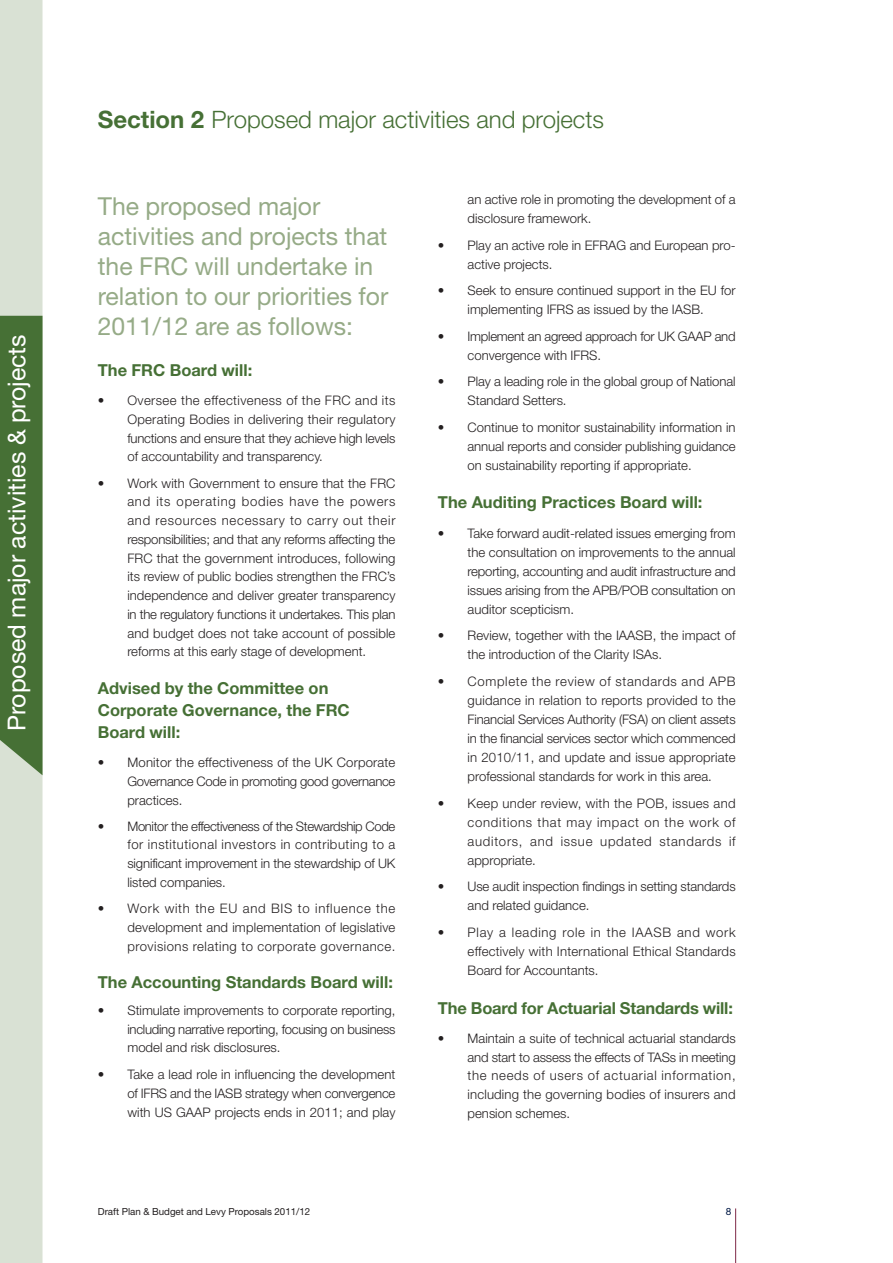
<style>
.page{position:relative;width:893px;height:1263px;background:#fff}
.page>*{position:absolute;margin:0;border:0;box-sizing:border-box;transform-origin:0 0}
.t1{font:24.75px/30px "Helvetica Neue";color:#96ab87}
.t2{font:24.75px "Helvetica Neue";color:#fff}
.t3{font:300 24px "Helvetica Neue";color:#467035}
.t4{font:700 16.5px/21.8px "Helvetica Neue";color:#467035}
.t5{font:300 13.2px/19px "Helvetica Neue";color:#231f20;text-align:justify}
.t6{font:300 13.2px/19px "Helvetica Neue";letter-spacing:-.02em;color:#231f20}
.t7{font:10.05px "Helvetica Neue";color:#001845}
.t8{font:9.75px "Helvetica Neue";color:#231f20}
.s1{font-weight:700}
</style>
<div class="page">
<hr style="left:735px;top:1208px;width:1px;height:55px;background:#7e2846">
<div style="left:0;top:0;width:43px;height:1263px;background:#d9e1d4"></div>
<div style="left:0;top:316px;width:43px;height:459px;background:#467035"></div>
<h1 class="t2" style="left:2px;top:731px;width:398px;rotate:-90deg">Proposed major activities &amp; projects</h1>
<h2 class="t3" style="left:98px;top:104px;width:508px"><span class="s1">Section 2</span> Proposed major activities and projects</h2>
<h1 class="t1" style="left:98px;top:191px;width:292px">The proposed major activities and projects that the FRC will undertake in relation to our priorities for<br>2011/12 are as follows:</h1>
<p class="t4" style="left:98px;top:359px;width:156px">The FRC Board will:</p>
<p class="t5" style="left:127px;top:391px;width:270px;text-indent:-30px">• Oversee the effectiveness of the FRC and its Operating Bodies in delivering their regulatory functions and ensure that they achieve high levels of accountability and transparency.</p>
<p class="t5" style="left:127px;top:473px;width:270px;text-indent:-30px">• Work with Government to ensure that the FRC and its operating bodies have the powers and resources necessary to carry out their responsibilities; and that any reforms affecting the FRC that the government introduces, following its review of public bodies strengthen the FRC’s independence and deliver greater transparency in the regulatory functions it undertakes. This plan and budget does not take account of possible reforms at this early stage of development.</p>
<p class="t4" style="left:98px;top:677px;width:254px">Advised by the Committee on<br>Corporate Governance, the FRC<br>Board will:</p>
<p class="t5" style="left:127px;top:753px;width:270px;text-indent:-30px">• Monitor the effectiveness of the UK Corporate Governance Code in promoting good governance practices.</p>
<p class="t5" style="left:127px;top:816px;width:270px;text-indent:-30px">• Monitor the effectiveness of the Stewardship Code for institutional investors in contributing to a significant improvement in the stewardship of UK listed companies.</p>
<p class="t5" style="left:127px;top:899px;width:270px;text-indent:-30px">• Work with the EU and BIS to influence the development and implementation of legislative provisions relating to corporate governance.</p>
<p class="t4" style="left:98px;top:971px;width:297px">The Accounting Standards Board will:</p>
<p class="t5" style="left:127px;top:1000px;width:270px;text-indent:-30px">• Stimulate improvements to corporate reporting, including narrative reporting, focusing on business model and risk disclosures.</p>
<p class="t5" style="left:127px;top:1064px;width:270px;text-indent:-30px">• Take a lead role in influencing the development of IFRS and the IASB strategy when convergence with US GAAP projects ends in 2011; and play</p>
<p class="t5" style="left:468px;top:190px;width:270px">an active role in promoting the development of a disclosure framework.</p>
<p class="t5" style="left:468px;top:235px;width:270px;text-indent:-30px">• Play an active role in EFRAG and European pro&shy;active projects.</p>
<p class="t5" style="left:438px;top:281px;width:299px;text-align:center">• Seek to ensure continued support in the EU for implementing IFRS as issued by the IASB.</p>
<p class="t6" style="left:468px;top:326px;width:270px;text-indent:-30px">• Implement an agreed approach for UK GAAP and convergence with IFRS.</p>
<p class="t5" style="left:468px;top:372px;width:270px;text-indent:-30px">• Play a leading role in the global group of National<br>Standard Setters.</p>
<p class="t5" style="left:468px;top:417px;width:270px;text-indent:-30px">• Continue to monitor sustainability information in annual reports and consider publishing guidance on sustainability reporting if appropriate.</p>
<p class="t4" style="left:438px;top:491px;width:266px">The Auditing Practices Board will:</p>
<p class="t5" style="left:468px;top:523px;width:270px;text-indent:-30px">• Take forward audit-related issues emerging from the consultation on improvements to the annual reporting, accounting and audit infrastructure and issues arising from the APB/POB consultation on auditor scepticism.</p>
<p class="t5" style="left:468px;top:626px;width:270px;text-indent:-30px">• Review, together with the IAASB, the impact of the introduction of the Clarity ISAs.</p>
<p class="t5" style="left:468px;top:671px;width:270px;text-indent:-30px">• Complete the review of standards and APB guidance in relation to reports provided to the Financial Services Authority (FSA) on client assets in the financial services sector which commenced in 2010/11, and update and issue appropriate professional standards for work in this area.</p>
<p class="t5" style="left:468px;top:793px;width:270px;text-indent:-30px">• Keep under review, with the POB, issues and conditions that may impact on the work of auditors, and issue updated standards if appropriate.</p>
<p class="t5" style="left:468px;top:877px;width:270px;text-indent:-30px">• Use audit inspection findings in setting standards and related guidance.</p>
<p class="t5" style="left:468px;top:922px;width:270px;text-indent:-30px">• Play a leading role in the IAASB and work effectively with International Ethical Standards Board for Accountants.</p>
<p class="t4" style="left:438px;top:997px;width:296px">The Board for Actuarial Standards will:</p>
<p class="t5" style="left:468px;top:1029px;width:270px;line-height:18.6px;text-indent:-30px">• Maintain a suite of technical actuarial standards and start to assess the effects of TASs in meeting the needs of users of actuarial information, including the governing bodies of insurers and pension schemes.</p>
<p class="t8" style="left:98px;top:1206px;width:214px">Draft Plan &amp; Budget and Levy Proposals 2011/12</p>
<p class="t7" style="left:726px;top:1206px;width:7px">8</p>
</div>
